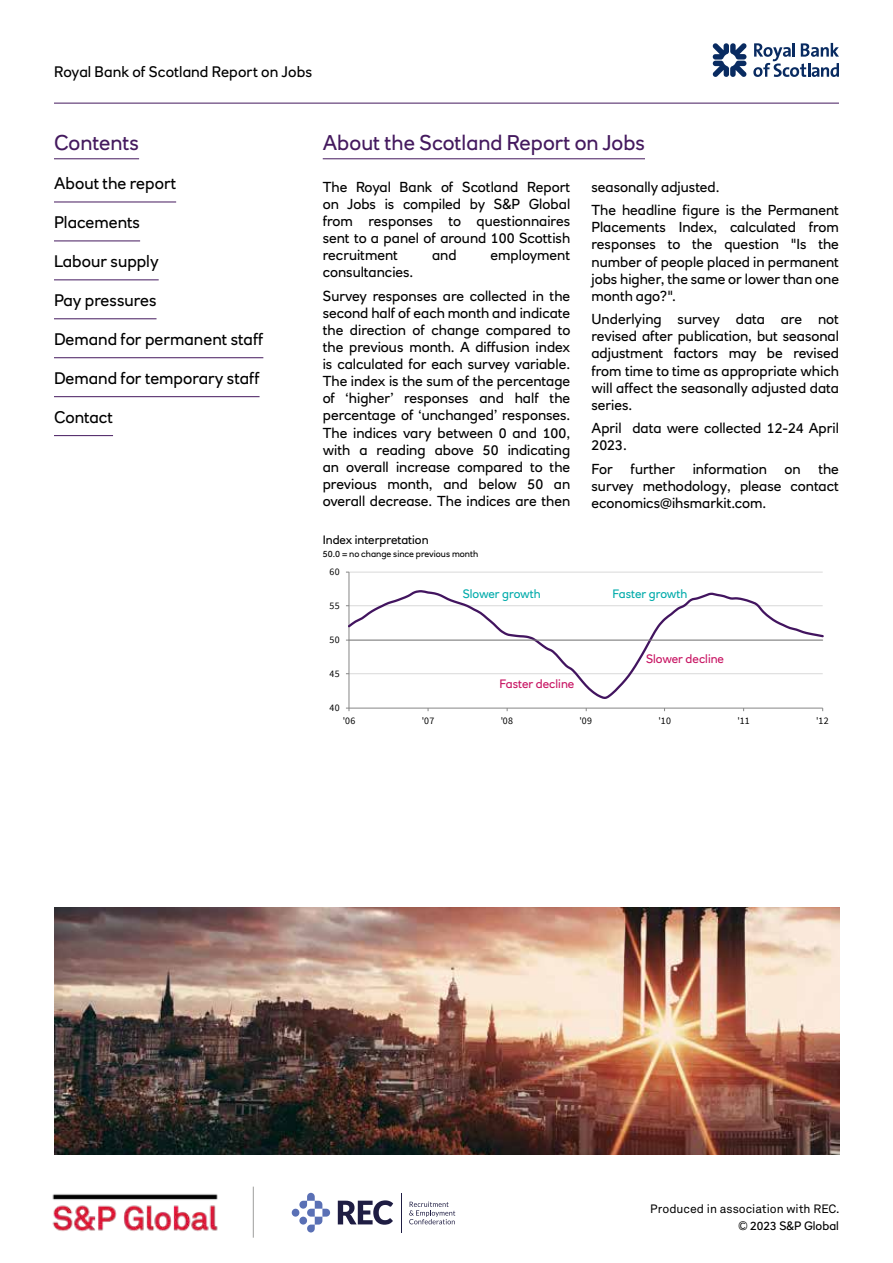
<style>
.page{position:relative;width:893px;height:1263px;background:#fff}
.page>*{position:absolute;margin:0;border:0;box-sizing:border-box;transform-origin:0 0}
.t1{font:21px "RN House Sans";color:#44195e}
.t2{font:16.5px "RN House Sans";color:#000}
.t3{font:15px "RN House Sans";letter-spacing:.005em;color:#000}
.t4{font:14.25px/17.1px "RN House Sans";color:#000;text-align:justify}
.t5{font:12px "RN House Sans";color:#000}
.t6{font:12px "Akkurat LL";color:#000}
.t7{font:12px "RN House Sans";color:#c71261}
.t8{font:12px "RN House Sans";color:#00abaa}
.t9{font:9.9px "Source Sans Pro";letter-spacing:.04em;color:#000}
.t10{font:9px "RN House Sans";color:#000}
</style>
<div class="page">
<hr style="left:54px;top:103px;width:785px;height:1px;background:#44195e">
<svg style="left:712px;top:43px;width:35px;height:34px"></svg>
<svg style="left:753px;top:43px;width:86px;height:34px"></svg>
<hr style="left:253px;top:1186px;width:1px;height:52px;background:#9d9d9c">
<svg style="left:338px;top:1200px;width:55px;height:25px"></svg>
<hr style="left:401px;top:1193px;width:1px;height:39px;background:#1f1d43">
<svg style="left:409px;top:1201px;width:46px;height:23px"></svg>
<div style="left:292px;top:1209px;width:7px;height:7px;background:#5a70b5;border-radius:50%"></div>
<svg style="left:299px;top:1193px;width:31px;height:39px"></svg>
<img style="left:52px;top:1194px;width:166px;height:38px">
<hr style="left:323px;top:159px;width:322px;height:1px;background:#44195e">
<hr style="left:54px;top:159px;width:85px;height:1px;background:#44195e">
<hr style="left:54px;top:202px;width:122px;height:1px;background:#44195e">
<hr style="left:54px;top:241px;width:86px;height:1px;background:#44195e">
<hr style="left:54px;top:280px;width:105px;height:1px;background:#44195e">
<hr style="left:54px;top:318px;width:103px;height:1px;background:#44195e">
<hr style="left:54px;top:357px;width:209px;height:1px;background:#44195e">
<hr style="left:54px;top:396px;width:206px;height:1px;background:#44195e">
<hr style="left:54px;top:435px;width:59px;height:1px;background:#44195e">
<hr style="left:349px;top:572px;width:474px;height:1px;background:#d9d9d9">
<hr style="left:349px;top:572px;width:1px;height:136px;background:#868686">
<hr style="left:349px;top:708px;width:474px;height:1px;background:#868686">
<svg style="left:349px;top:588px;width:474px;height:112px"></svg>
<hr style="left:349px;top:640px;width:474px;height:1px;background:#7f7f7f">
<img style="left:54px;top:908px;width:785px;height:246px">
<p class="t3" style="left:54px;top:63px;width:260px">Royal Bank of Scotland Report on Jobs</p>
<h1 class="t1" style="left:54px;top:130px;width:87px">Contents</h1>
<h1 class="t1" style="left:323px;top:130px;width:324px">About the Scotland Report on Jobs</h1>
<p class="t2" style="left:54px;top:173px;width:124px">About the report</p>
<p class="t2" style="left:54px;top:212px;width:88px">Placements</p>
<p class="t2" style="left:54px;top:251px;width:106px">Labour supply</p>
<p class="t2" style="left:54px;top:290px;width:104px">Pay pressures</p>
<p class="t2" style="left:54px;top:329px;width:211px">Demand for permanent staff</p>
<p class="t2" style="left:54px;top:368px;width:207px">Demand for temporary staff</p>
<p class="t2" style="left:54px;top:407px;width:61px">Contact</p>
<p class="t4" style="left:323px;top:178px;width:249px">The Royal Bank of Scotland Report on Jobs is compiled by S&amp;P Global from responses to questionnaires sent to a panel of around 100 Scottish recruitment</p>
<p class="t4" style="left:591px;top:175px;width:249px;line-height:23.5px">seasonally adjusted.<br>The headline figure is the Permanent</p>
<p class="t4" style="left:591px;top:219px;width:249px">Placements Index, calculated from responses to the question "Is the number of people placed in permanent jobs higher, the same or lower than one month ago?".</p>
<p class="t4" style="left:591px;top:311px;width:249px">Underlying survey data are not revised after publication, but seasonal adjustment factors may be revised from time to time as appropriate which will affect the seasonally adjusted data series.</p>
<p class="t4" style="left:591px;top:420px;width:249px">April data were collected 12-24 April<br>2023.</p>
<p class="t4" style="left:591px;top:460px;width:249px">For further information on the survey methodology, please contact economics@ihsmarkit.com.</p>
<p class="t4" style="left:432px;top:247px;width:26px">and</p>
<p class="t4" style="left:491px;top:247px;width:81px">employment</p>
<p class="t4" style="left:323px;top:260px;width:249px;line-height:23.5px">consultancies.<br>Survey responses are collected in the</p>
<p class="t4" style="left:323px;top:304px;width:249px">second half of each month and indicate the direction of change compared to the previous month. A diffusion index is calculated for each survey variable.<br>The index is the sum of the percentage of ‘higher’ responses and half the percentage of ‘unchanged’ responses.<br>The indices vary between 0 and 100, with a reading above 50 indicating an overall increase compared to the previous month, and below 50 an overall decrease. The indices are then</p>
<p class="t5" style="left:323px;top:532px;width:107px">Index interpretation</p>
<p class="t10" style="left:323px;top:548px;width:157px">50.0 = no change since previous month</p>
<p class="t9" style="left:329px;top:565px;width:12px">60</p>
<p class="t9" style="left:329px;top:599px;width:12px">55</p>
<p class="t9" style="left:329px;top:633px;width:12px">50</p>
<p class="t9" style="left:329px;top:667px;width:12px">45</p>
<p class="t9" style="left:329px;top:701px;width:12px">40</p>
<p class="t8" style="left:463px;top:586px;width:80px">Slower growth</p>
<p class="t8" style="left:612px;top:586px;width:76px">Faster growth</p>
<p class="t7" style="left:499px;top:677px;width:76px">Faster decline</p>
<p class="t7" style="left:646px;top:651px;width:80px">Slower decline</p>
<p class="t9" style="left:343px;top:715px;width:14px">'06</p>
<p class="t9" style="left:422px;top:715px;width:14px">'07</p>
<p class="t9" style="left:501px;top:715px;width:14px">'08</p>
<p class="t9" style="left:580px;top:715px;width:14px">'09</p>
<p class="t9" style="left:658px;top:715px;width:14px">'10</p>
<p class="t9" style="left:737px;top:715px;width:14px">'11</p>
<p class="t9" style="left:816px;top:715px;width:14px">'12</p>
<p class="t6" style="left:650px;top:1199px;width:191px">Produced in association with REC.</p>
<p class="t5" style="left:739px;top:1218px;width:102px">© 2023 S&amp;P Global</p>
</div>
